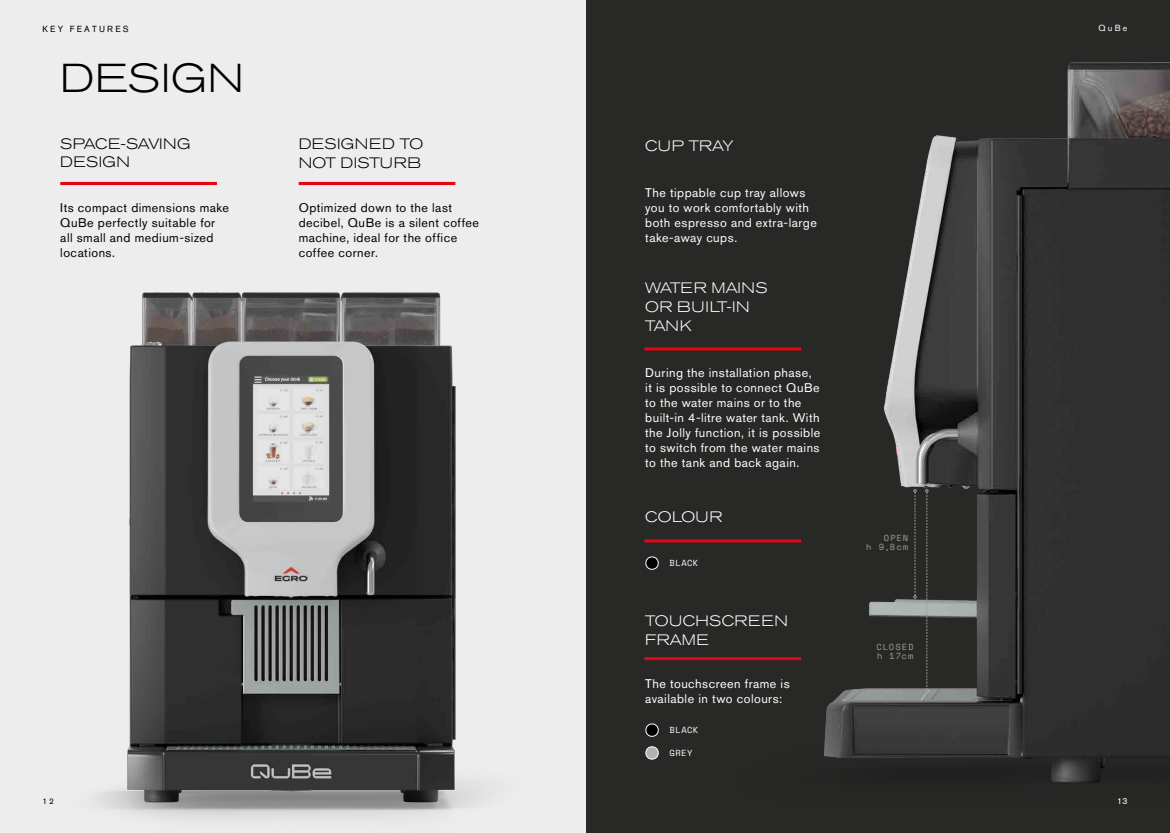
<style>
.page{position:relative;width:1170px;height:833px;background:#fff}
.page>*{position:absolute;margin:0;border:0;box-sizing:border-box;transform-origin:0 0}
.t1{font:300 expanded 40px "Akzidenz Grotesk BQ";letter-spacing:.02em;color:#000}
.t2{font:300 expanded 15px/18.8px "Akzidenz Grotesk BQ";letter-spacing:.02em;color:#fff}
.t3{font:300 expanded 15px/18px "Akzidenz Grotesk BQ";letter-spacing:.02em;color:#000}
.t4{font:12.5px/15px "Akzidenz Grotesk BQ";letter-spacing:.035em;color:#fff}
.t5{font:12.5px/15px "Akzidenz Grotesk BQ";letter-spacing:.04em;color:#000}
.t6{font:8.75px/8.8px "Space Mono";letter-spacing:.115em;color:#9d9d9c;text-align:right}
.t7{font:8.75px "Space Mono";letter-spacing:.05em;color:#fff}
.t8{font:8.75px "Akzidenz Grotesk BQ";letter-spacing:.25em;color:#000}
.t9{font:8.75px "Akzidenz Grotesk BQ";letter-spacing:.25em;color:#fff}
.t10{font:8.12px "Akzidenz Grotesk BQ";color:#000}
</style>
<div class="page">
<div style="left:585px;top:0;width:584px;height:833px;background:#282827"></div>
<div style="left:0;top:0;width:585px;height:833px;background:#ededed"></div>
<img style="left:585px;top:49px;width:584px;height:734px">
<img style="left:99px;top:256px;width:711px;height:577px">
<hr style="left:60px;top:182px;width:157px;height:3px;background:#e30613">
<hr style="left:299px;top:182px;width:156px;height:3px;background:#e30613">
<hr style="left:644px;top:347px;width:157px;height:3px;background:#e30613">
<hr style="left:644px;top:539px;width:157px;height:3px;background:#e30613">
<hr style="left:644px;top:657px;width:157px;height:3px;background:#e30613">
<svg style="left:913px;top:489px;width:3px;height:109px"></svg>
<svg style="left:925px;top:489px;width:3px;height:203px"></svg>
<svg style="left:644px;top:555px;width:15px;height:16px"></svg>
<svg style="left:644px;top:722px;width:15px;height:16px"></svg>
<svg style="left:644px;top:745px;width:15px;height:15px"></svg>
<p class="t8" style="left:43px;top:24px;width:88px">KEY FEATURES</p>
<h1 class="t1" style="left:60px;top:56px;width:185px">DESIGN</h1>
<p class="t3" style="left:60px;top:135px;width:132px">SPACE-SAVING<br>DESIGN</p>
<p class="t5" style="left:60px;top:200px;width:170px">Its compact dimensions make<br>QuBe perfectly suitable for all small and medium-sized locations.</p>
<p class="t3" style="left:299px;top:135px;width:126px;line-height:18.8px">DESIGNED TO<br>NOT DISTURB</p>
<p class="t5" style="left:299px;top:200px;width:182px">Optimized down to the last decibel, QuBe is a silent coffee machine, ideal for the office coffee corner.</p>
<p class="t10" style="left:43px;top:796px;width:13px">12</p>
<p class="t2" style="left:645px;top:137px;width:90px">CUP TRAY</p>
<p class="t4" style="left:645px;top:185px;width:173px">The tippable cup tray allows you to work comfortably with both espresso and extra-large take-away cups.</p>
<p class="t2" style="left:645px;top:279px;width:124px">WATER MAINS<br>OR BUILT-IN<br>TANK</p>
<p class="t4" style="left:645px;top:365px;width:176px">During the installation phase, it is possible to connect QuBe to the water mains or to the built-in 4-litre water tank. With the Jolly function, it is possible to switch from the water mains to the tank and back again.</p>
<p class="t2" style="left:645px;top:508px;width:79px">COLOUR</p>
<p class="t7" style="left:669px;top:556px;width:30px">BLACK</p>
<p class="t2" style="left:645px;top:612px;width:144px">TOUCHSCREEN<br>FRAME</p>
<p class="t4" style="left:645px;top:676px;width:146px">The touchscreen frame is available in two colours:</p>
<p class="t7" style="left:669px;top:724px;width:30px">BLACK</p>
<p class="t7" style="left:669px;top:746px;width:24px">GREY</p>
<p class="t6" style="left:866px;top:533px;width:44px">OPEN<br>h 9,8cm</p>
<p class="t6" style="left:876px;top:642px;width:39px;text-align:left">CLOSED h 17cm</p>
<p class="t9" style="left:1098px;top:23px;width:30px">QuBe</p>
<p class="t9" style="left:1117px;top:796px;width:12px">13</p>
</div>
